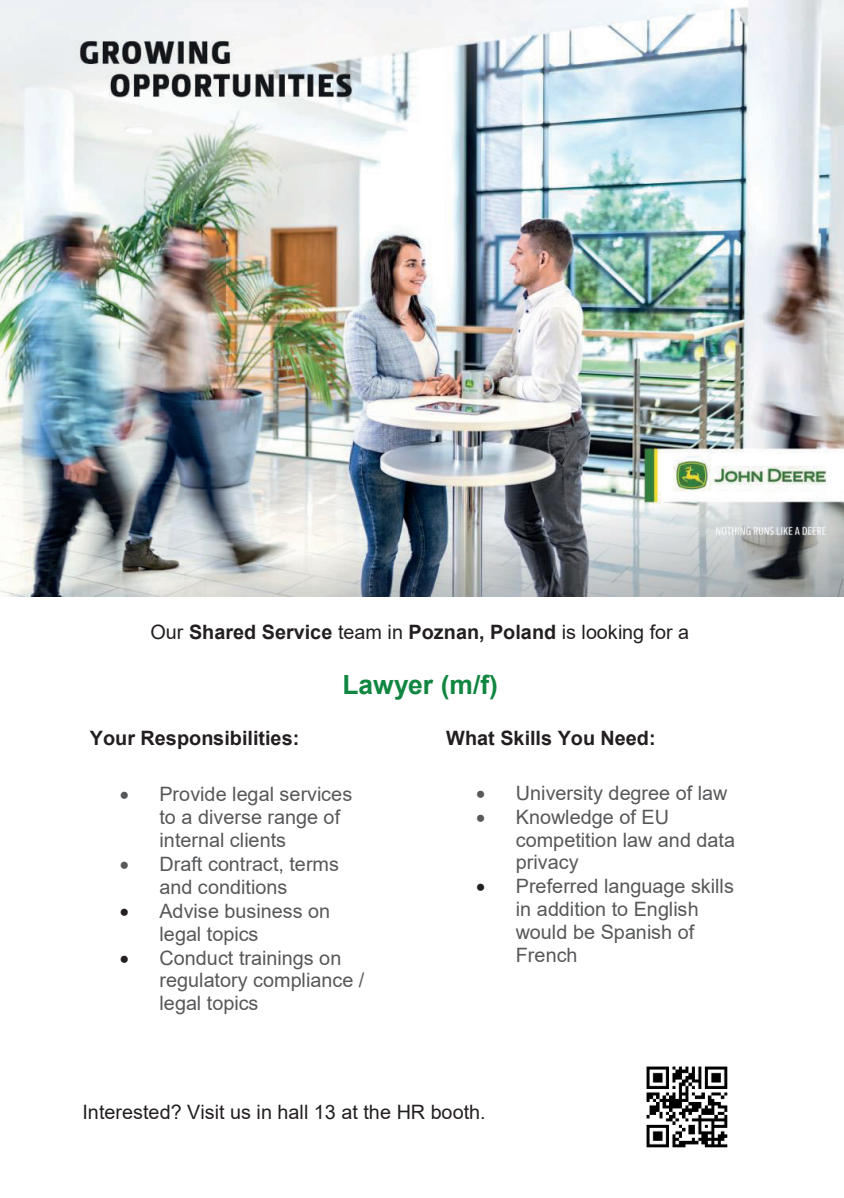
<style>
.page{position:relative;width:844px;height:1198px;background:#fff}
.page>*{position:absolute;margin:0;border:0;box-sizing:border-box;transform-origin:0 0}
.t1{font:700 26.4px "Arial";color:#118641}
.t2{font:19.8px/22.8px "Arial";letter-spacing:.005em;color:#57585a}
.t3{font:700 19.8px "Arial";color:#231f20}
.t4{font:19.8px "Arial";letter-spacing:.005em;color:#231f20}
.s1{font-weight:400}
.s2{color:#231f20}
</style>
<div class="page">
<img style="left:0;top:0;width:843px;height:596px">
<img style="left:646px;top:1066px;width:82px;height:82px">
<p class="t3" style="left:150px;top:617px;width:540px"><span class="s1">Our</span> Shared Service <span class="s1">team in</span> Poznan, Poland <span class="s1">is looking for a</span></p>
<h1 class="t1" style="left:342px;top:666px;width:157px">Lawyer (m/f)</h1>
<p class="t3" style="left:90px;top:723px;width:211px">Your Responsibilities:</p>
<p class="t2" style="left:159px;top:782px;width:194px;text-indent:-40px">• Provide legal services to a diverse range of internal clients</p>
<p class="t2" style="left:159px;top:852px;width:181px;text-indent:-40px">• Draft contract, terms and conditions</p>
<p class="t2" style="left:159px;top:898px;width:172px;text-indent:-40px"><span class="s2">•</span> Advise business on legal topics</p>
<p class="t2" style="left:159px;top:946px;width:206px;text-indent:-40px"><span class="s2">•</span> Conduct trainings on regulatory compliance / legal topics</p>
<p class="t3" style="left:446px;top:723px;width:211px">What Skills You Need:</p>
<p class="t2" style="left:476px;top:781px;width:253px">• University degree of law</p>
<p class="t2" style="left:515px;top:805px;width:221px;text-indent:-40px">• Knowledge of EU competition law and data privacy</p>
<p class="t2" style="left:515px;top:874px;width:219px;text-indent:-40px"><span class="s2">•</span> Preferred language skills in addition to English would be Spanish of<br>French</p>
<p class="t4" style="left:82px;top:1098px;width:404px">Interested? Visit us in hall 13 at the HR booth.</p>
</div>
